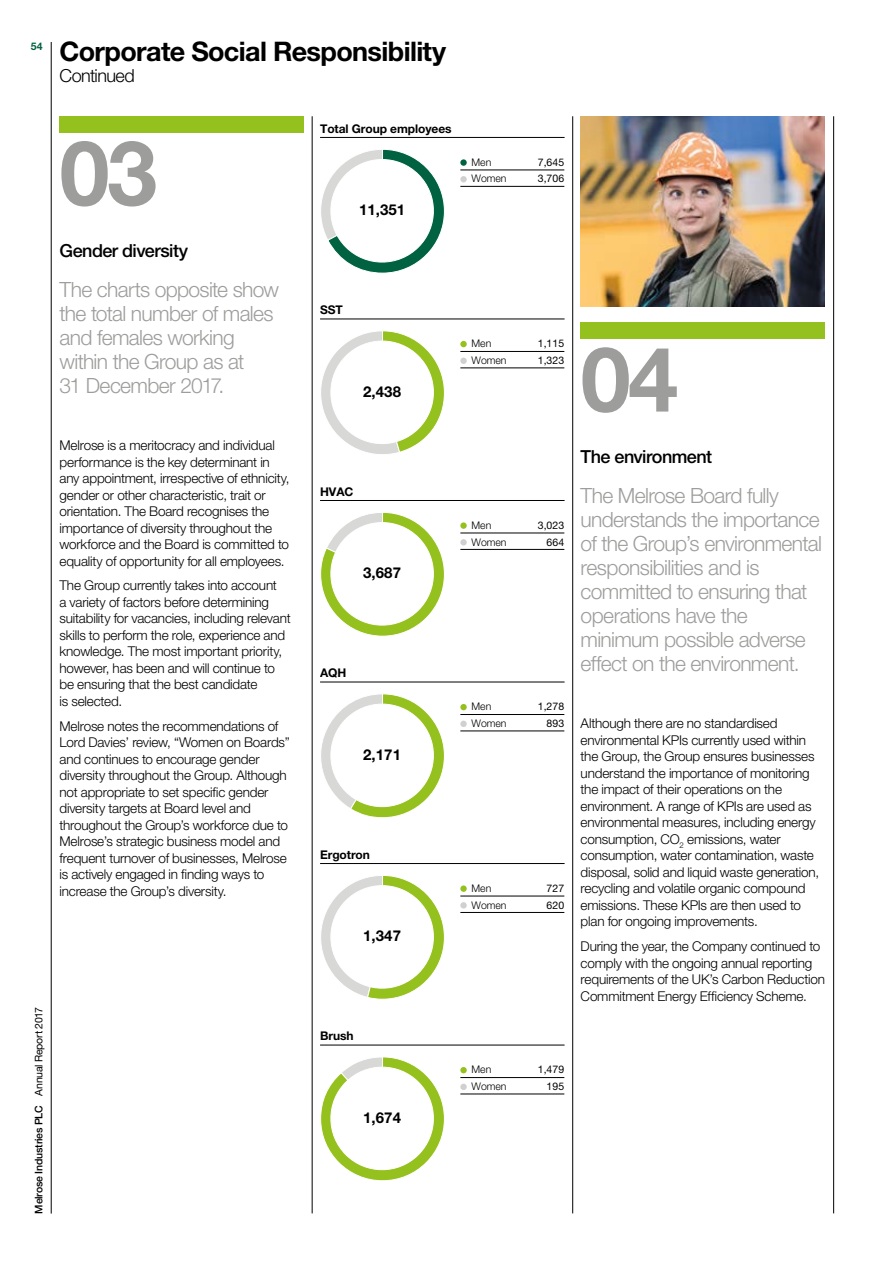
<style>
.page{position:relative;width:893px;height:1263px;background:#fff}
.page>*{position:absolute;margin:0;border:0;box-sizing:border-box;transform-origin:0 0}
.t1{font:700 90px "Helvetica Neue LT Std";color:#9d9d9c}
.t2{font:700 27px "Helvetica Neue LT Std";letter-spacing:-.025em;color:#000}
.t3{font:300 21px/24px "Helvetica Neue LT Std";letter-spacing:-.03em;color:#9d9d9c}
.t4{font:500 18px "Helvetica Neue LT Std";letter-spacing:-.03em;color:#000}
.t5{font:300 18px "Helvetica Neue LT Std";letter-spacing:-.035em;color:#000}
.t6{font:700 15px "Helvetica Neue LT Std";letter-spacing:.005em;color:#000}
.t7{font:300 13.5px/16.5px "Helvetica Neue LT Std";letter-spacing:-.015em;color:#000}
.t8{font:700 12px "Helvetica Neue LT Std";letter-spacing:-.005em;color:#000}
.t9{font:10.5px "Helvetica Neue LT Std";color:#000}
.t10{font:300 10.5px "Helvetica Neue LT Std";letter-spacing:-.005em;color:#000}
.t11{font:500 10.5px "Helvetica Neue LT Std";letter-spacing:-.02em;color:#000}
.t12{font:700 10.5px "Helvetica Neue LT Std";color:#006241}
.s1{font-weight:400}
</style>
<div class="page">
<img style="left:581px;top:116px;width:244px;height:190px">
<div style="left:60px;top:116px;width:244px;height:17px;background:#95c11f"></div>
<hr style="left:312px;top:116px;width:1px;height:1097px;background:#000">
<hr style="left:572px;top:116px;width:1px;height:1097px;background:#000">
<svg style="left:320px;top:1057px;width:125px;height:124px"></svg>
<hr style="left:320px;top:1045px;width:244px;height:1px;background:#000">
<hr style="left:460px;top:1077px;width:104px;height:1px;background:#000">
<hr style="left:460px;top:1094px;width:104px;height:1px;background:#000">
<div style="left:460px;top:1067px;width:7px;height:6px;background:#95c11f;border-radius:50%"></div>
<div style="left:460px;top:1084px;width:7px;height:6px;background:#d0d0d0;border-radius:50%"></div>
<svg style="left:321px;top:330px;width:124px;height:124px"></svg>
<hr style="left:320px;top:319px;width:244px;height:1px;background:#000">
<hr style="left:460px;top:351px;width:104px;height:1px;background:#000">
<hr style="left:460px;top:368px;width:104px;height:1px;background:#000">
<div style="left:460px;top:341px;width:7px;height:6px;background:#95c11f;border-radius:50%"></div>
<div style="left:460px;top:358px;width:7px;height:6px;background:#d0d0d0;border-radius:50%"></div>
<svg style="left:320px;top:512px;width:125px;height:125px"></svg>
<hr style="left:320px;top:500px;width:244px;height:1px;background:#000">
<hr style="left:460px;top:533px;width:104px;height:1px;background:#000">
<hr style="left:460px;top:549px;width:104px;height:1px;background:#000">
<svg style="left:460px;top:522px;width:7px;height:7px"></svg>
<div style="left:460px;top:539px;width:7px;height:6px;background:#d0d0d0;border-radius:50%"></div>
<svg style="left:321px;top:694px;width:124px;height:124px"></svg>
<hr style="left:320px;top:682px;width:244px;height:1px;background:#000">
<hr style="left:460px;top:714px;width:104px;height:1px;background:#000">
<hr style="left:460px;top:731px;width:104px;height:1px;background:#000">
<div style="left:460px;top:704px;width:7px;height:6px;background:#95c11f;border-radius:50%"></div>
<div style="left:460px;top:721px;width:7px;height:6px;background:#d0d0d0;border-radius:50%"></div>
<hr style="left:833px;top:116px;width:1px;height:1097px;background:#000">
<svg style="left:321px;top:875px;width:124px;height:125px"></svg>
<hr style="left:320px;top:863px;width:244px;height:1px;background:#000">
<hr style="left:460px;top:896px;width:104px;height:1px;background:#000">
<hr style="left:460px;top:912px;width:104px;height:1px;background:#000">
<div style="left:460px;top:885px;width:7px;height:7px;background:#95c11f;border-radius:50%"></div>
<div style="left:460px;top:902px;width:7px;height:6px;background:#d0d0d0;border-radius:50%"></div>
<div style="left:581px;top:322px;width:244px;height:17px;background:#95c11f"></div>
<svg style="left:321px;top:149px;width:124px;height:125px"></svg>
<hr style="left:320px;top:137px;width:244px;height:1px;background:#000">
<hr style="left:460px;top:170px;width:104px;height:1px;background:#000">
<hr style="left:460px;top:186px;width:104px;height:1px;background:#000">
<svg style="left:460px;top:159px;width:7px;height:7px"></svg>
<div style="left:460px;top:176px;width:7px;height:6px;background:#d0d0d0;border-radius:50%"></div>
<hr style="left:51px;top:42px;width:1px;height:1171px;background:#000">
<p class="t12" style="left:31px;top:39px;width:13px">54</p>
<h2 class="t2" style="left:60px;top:35px;width:388px">Corporate Social Responsibility</h2>
<h3 class="t5" style="left:60px;top:65px;width:77px">Continued</h3>
<h1 class="t1" style="left:60px;top:118px;width:99px">03</h1>
<h3 class="t4" style="left:60px;top:239px;width:130px">Gender diversity</h3>
<h3 class="t3" style="left:60px;top:277px;width:221px">The charts opposite show the total number of males and females working within the Group as at<br>31 December 2017.</h3>
<p class="t7" style="left:60px;top:437px;width:232px">Melrose is a meritocracy and individual performance is the key determinant in any appointment, irrespective of ethnicity, gender or other characteristic, trait or orientation. The Board recognises the importance of diversity throughout the workforce and the Board is committed to equality of opportunity for all employees.</p>
<p class="t7" style="left:60px;top:577px;width:233px">The Group currently takes into account<br>a variety of factors before determining suitability for vacancies, including relevant skills to perform the role, experience and knowledge. The most important priority, however, has been and will continue to be ensuring that the best candidate<br>is selected.</p>
<p class="t7" style="left:60px;top:717px;width:232px">Melrose notes the recommendations of Lord Davies’ review, “Women on Boards” and continues to encourage gender diversity throughout the Group. Although not appropriate to set specific gender diversity targets at Board level and throughout the Group’s workforce due to Melrose’s strategic business model and frequent turnover of businesses, Melrose is actively engaged in finding ways to increase the Group’s diversity.</p>
<p class="t8" style="left:320px;top:121px;width:133px">Total Group employees</p>
<p class="t6" style="left:359px;top:201px;width:48px">11,351</p>
<p class="t8" style="left:320px;top:303px;width:24px">SST</p>
<p class="t6" style="left:363px;top:382px;width:39px">2,438</p>
<p class="t8" style="left:320px;top:484px;width:35px">HVAC</p>
<p class="t6" style="left:363px;top:564px;width:39px">3,687</p>
<p class="t8" style="left:320px;top:666px;width:28px">AQH</p>
<p class="t6" style="left:363px;top:745px;width:39px">2,171</p>
<p class="t8" style="left:320px;top:847px;width:51px">Ergotron</p>
<p class="t6" style="left:363px;top:927px;width:39px">1,347</p>
<p class="t11" style="left:33px;top:1214px;width:208px;rotate:-90deg">Melrose Industries PLC <span class="s1">Annual Report 2017</span></p>
<p class="t8" style="left:320px;top:1029px;width:35px">Brush</p>
<p class="t6" style="left:363px;top:1108px;width:39px">1,674</p>
<p class="t10" style="left:472px;top:156px;width:21px">Men</p>
<p class="t9" style="left:538px;top:156px;width:28px">7,645</p>
<p class="t10" style="left:472px;top:172px;width:36px">Women</p>
<p class="t9" style="left:538px;top:172px;width:28px">3,706</p>
<p class="t10" style="left:472px;top:337px;width:21px">Men</p>
<p class="t9" style="left:538px;top:337px;width:28px">1,115</p>
<p class="t10" style="left:472px;top:354px;width:36px">Women</p>
<p class="t9" style="left:538px;top:354px;width:28px">1,323</p>
<p class="t10" style="left:472px;top:519px;width:21px">Men</p>
<p class="t9" style="left:538px;top:519px;width:28px">3,023</p>
<p class="t10" style="left:472px;top:535px;width:36px">Women</p>
<p class="t9" style="left:547px;top:535px;width:19px">664</p>
<p class="t10" style="left:472px;top:700px;width:21px">Men</p>
<p class="t9" style="left:538px;top:700px;width:28px">1,278</p>
<p class="t10" style="left:472px;top:717px;width:36px">Women</p>
<p class="t9" style="left:547px;top:717px;width:19px">893</p>
<p class="t10" style="left:472px;top:882px;width:21px">Men</p>
<p class="t9" style="left:547px;top:882px;width:19px">727</p>
<p class="t10" style="left:472px;top:898px;width:36px">Women</p>
<p class="t9" style="left:547px;top:898px;width:19px">620</p>
<h1 class="t1" style="left:581px;top:324px;width:99px">04</h1>
<h3 class="t4" style="left:581px;top:446px;width:133px">The environment</h3>
<h3 class="t3" style="left:581px;top:483px;width:243px">The Melrose Board fully understands the importance of the Group’s environmental responsibilities and is committed to ensuring that operations have the minimum possible adverse effect on the environment.</h3>
<p class="t7" style="left:581px;top:715px;width:240px">Although there are no standardised environmental KPIs currently used within the Group, the Group ensures businesses understand the importance of monitoring the impact of their operations on the environment. A range of KPIs are used as environmental measures, including energy consumption, CO<sub>2</sub> emissions, water consumption, water contamination, waste disposal, solid and liquid waste generation, recycling and volatile organic compound emissions. These KPIs are then used to plan for ongoing improvements.</p>
<p class="t7" style="left:581px;top:938px;width:246px">During the year, the Company continued to comply with the ongoing annual reporting requirements of the UK’s Carbon Reduction Commitment Energy Efficiency Scheme.</p>
<p class="t10" style="left:472px;top:1063px;width:21px">Men</p>
<p class="t9" style="left:538px;top:1063px;width:28px">1,479</p>
<p class="t10" style="left:472px;top:1080px;width:36px">Women</p>
<p class="t9" style="left:547px;top:1080px;width:19px">195</p>
</div>
